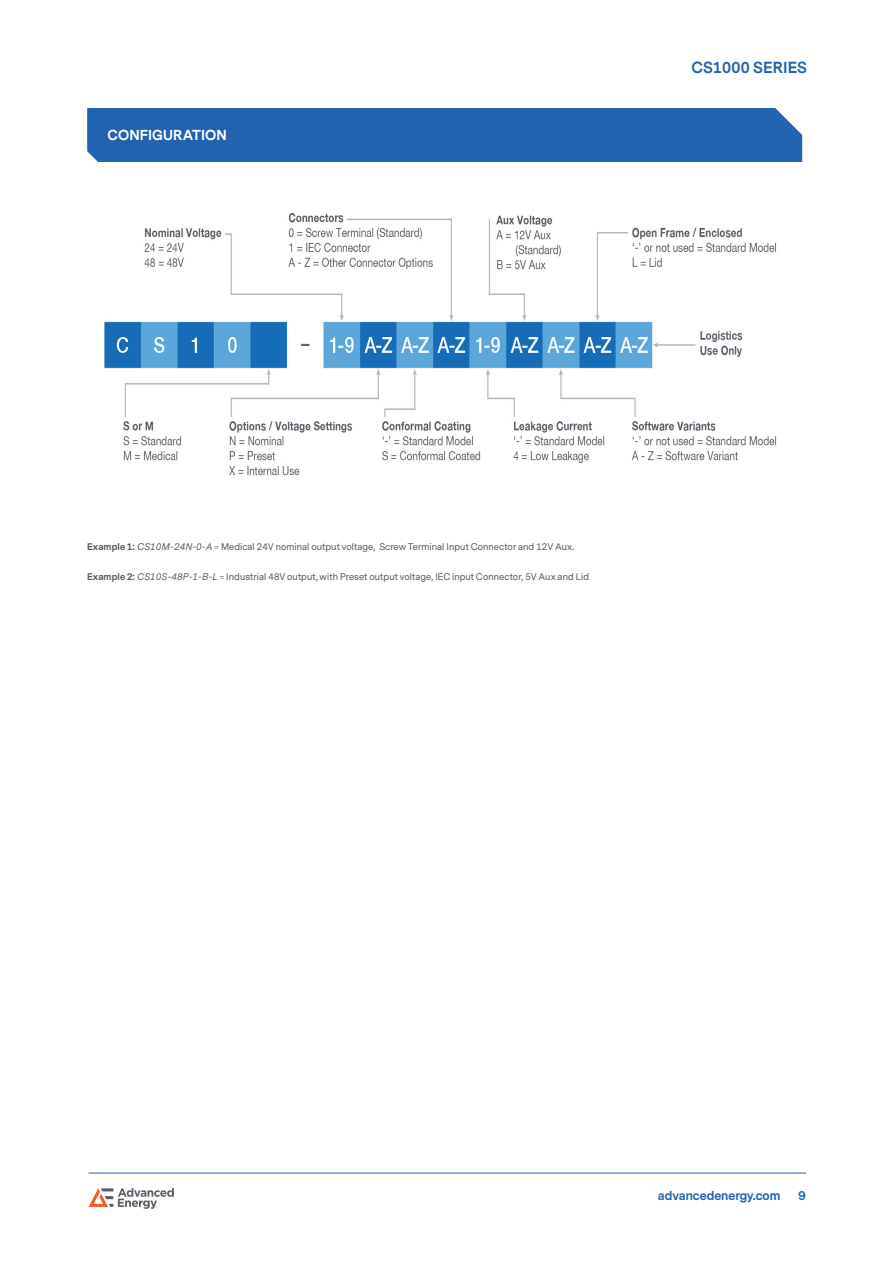
<style>
.page{position:relative;width:893px;height:1263px;background:#fff}
.page>*{position:absolute;margin:0;border:0;box-sizing:border-box;transform-origin:0 0}
.t1{font:700 15px "Messina Sans";letter-spacing:.01em;color:#2163b0}
.t2{font:700 13.5px "Messina Sans";letter-spacing:.01em;color:#fff}
.t3{font:700 12px "Messina Sans";color:#2163b0}
.t4{font:9px "Messina Sans";letter-spacing:.01em;color:#57585a}
.s1{font-weight:700}
.s2{font-style:italic}
</style>
<div class="page">
<hr style="left:88px;top:1172px;width:718px;height:1px;background:#2163b0">
<svg style="left:89px;top:1188px;width:85px;height:21px"></svg>
<div style="left:87px;top:108px;width:715px;height:54px;background:#2163b0"></div>
<img style="left:104px;top:213px;width:673px;height:263px">
<h2 class="t2" style="left:108px;top:125px;width:121px">CONFIGURATION</h2>
<h1 class="t1" style="left:691px;top:57px;width:117px">CS1000 SERIES</h1>
<p class="t4" style="left:87px;top:541px;width:488px"><span class="s1">Example 1:</span> <span class="s2">CS10M-24N-0-A =</span> Medical 24V nominal output voltage, Screw Terminal Input Connector and 12V Aux.</p>
<p class="t4" style="left:87px;top:571px;width:503px"><span class="s1">Example 2:</span> <span class="s2">CS10S-48P-1-B-L</span> = Industrial 48V output, with Preset output voltage, IEC input Connector, 5V Aux and Lid</p>
<h3 class="t3" style="left:658px;top:1187px;width:124px">advancedenergy.com</h3>
<h3 class="t3" style="left:798px;top:1187px;width:9px">9</h3>
</div>
